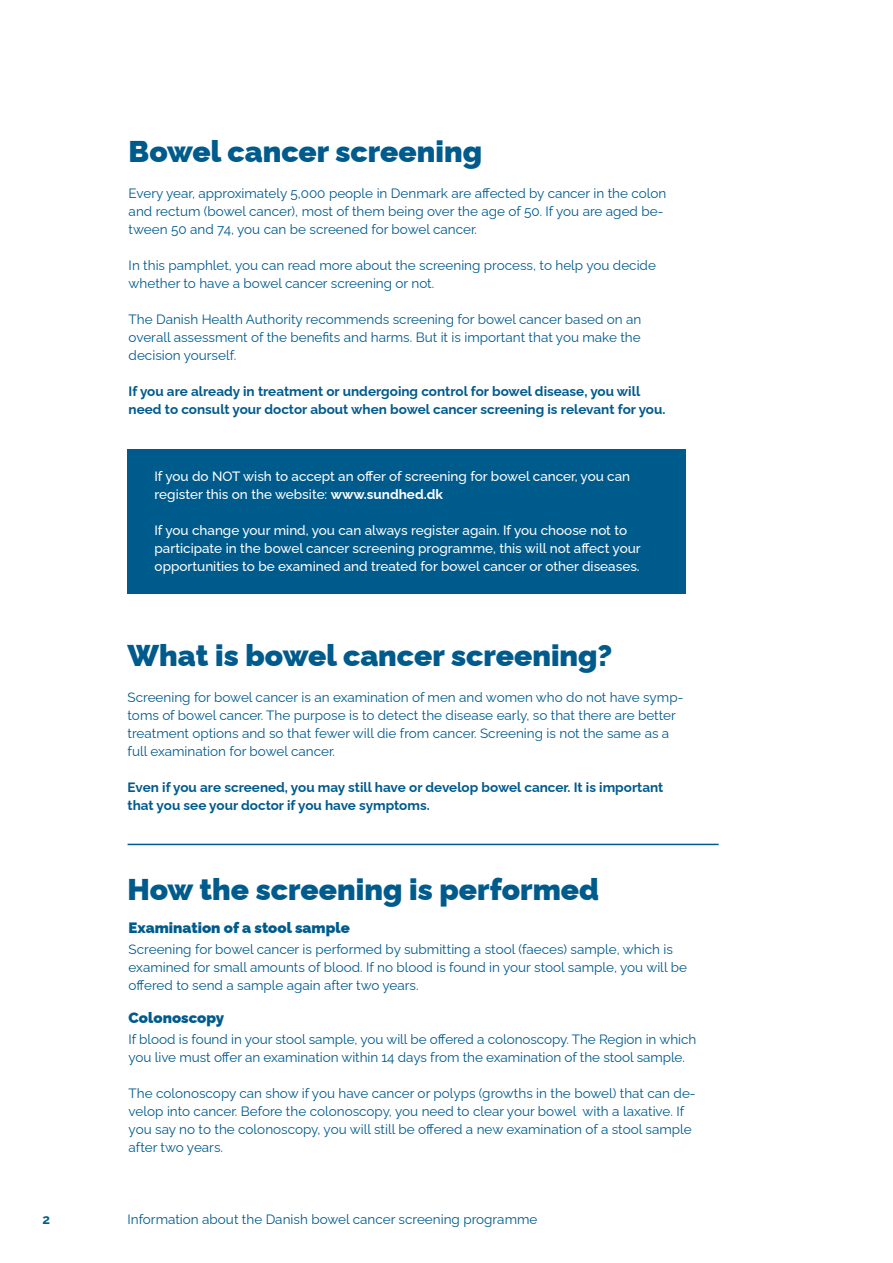
<style>
.page{position:relative;width:893px;height:1263px;background:#fff}
.page>*{position:absolute;margin:0;border:0;box-sizing:border-box;transform-origin:0 0}
.t1{font:900 30px "Raleway";color:#005b8d}
.t2{font:900 15px "Raleway";color:#005b8d}
.t3{font:13.5px/18px "Raleway";color:#005b8d}
.t4{font:500 13.5px/18px "Raleway";color:#fff}
.t5{font:700 13.5px/18px "Raleway";color:#005b8d}
.s1{font-weight:700}
</style>
<div class="page">
<div style="left:128px;top:449px;width:558px;height:144px;background:#005b8d"></div>
<hr style="left:128px;top:844px;width:591px;height:1px;background:#005b8d">
<p class="t5" style="left:43px;top:1209px;width:9px">2</p>
<h1 class="t1" style="left:129px;top:127px;width:355px">Bowel cancer screening</h1>
<p class="t3" style="left:129px;top:183px;width:539px">Every year, approximately 5,000 people in Denmark are affected by cancer in the colon and rectum (bowel cancer), most of them being over the age of 50. If you are aged be&shy;tween 50 and 74, you can be screened for bowel cancer.</p>
<p class="t3" style="left:129px;top:255px;width:529px">In this pamphlet, you can read more about the screening process, to help you decide whether to have a bowel cancer screening or not.</p>
<p class="t3" style="left:129px;top:309px;width:514px;text-align:justify">The Danish Health Authority recommends screening for bowel cancer based on an overall assessment of the benefits and harms. But it is important that you make the decision yourself.</p>
<p class="t5" style="left:129px;top:381px;width:538px">If you are already in treatment or undergoing control for bowel disease, you will need to consult your doctor about when bowel cancer screening is relevant for you.</p>
<p class="t4" style="left:155px;top:465px;width:477px">If you do NOT wish to accept an offer of screening for bowel cancer, you can register this on the website: <span class="s1">www.sundhed.dk</span></p>
<p class="t4" style="left:155px;top:519px;width:488px">If you change your mind, you can always register again. If you choose not to participate in the bowel cancer screening programme, this will not affect your opportunities to be examined and treated for bowel cancer or other diseases.</p>
<h1 class="t1" style="left:128px;top:631px;width:486px">What is bowel cancer screening?</h1>
<p class="t3" style="left:128px;top:687px;width:557px">Screening for bowel cancer is an examination of men and women who do not have symp&shy;toms of bowel cancer. The purpose is to detect the disease early, so that there are better treatment options and so that fewer will die from cancer. Screening is not the same as a full examination for bowel cancer.</p>
<p class="t5" style="left:128px;top:777px;width:537px">Even if you are screened, you may still have or develop bowel cancer. It is important that you see your doctor if you have symptoms.</p>
<h1 class="t1" style="left:128px;top:865px;width:473px">How the screening is performed</h1>
<h3 class="t2" style="left:129px;top:916px;width:223px">Examination of a stool sample</h3>
<p class="t3" style="left:129px;top:939px;width:560px">Screening for bowel cancer is performed by submitting a stool (faeces) sample, which is examined for small amounts of blood. If no blood is found in your stool sample, you will be offered to send a sample again after two years.</p>
<h3 class="t2" style="left:129px;top:1006px;width:97px">Colonoscopy</h3>
<p class="t3" style="left:129px;top:1029px;width:569px">If blood is found in your stool sample, you will be offered a colonoscopy. The Region in which you live must offer an examination within 14 days from the examination of the stool sample.</p>
<p class="t3" style="left:129px;top:1083px;width:568px">The colonoscopy can show if you have cancer or polyps (growths in the bowel) that can de&shy;velop into cancer. Before the colonoscopy, you need to clear your bowel with a laxative. If you say no to the colonoscopy, you will still be offered a new examination of a stool sample after two years.</p>
<h1 class="t3" style="left:128px;top:1209px;width:411px">Information about the Danish bowel cancer screening programme</h1>
</div>
